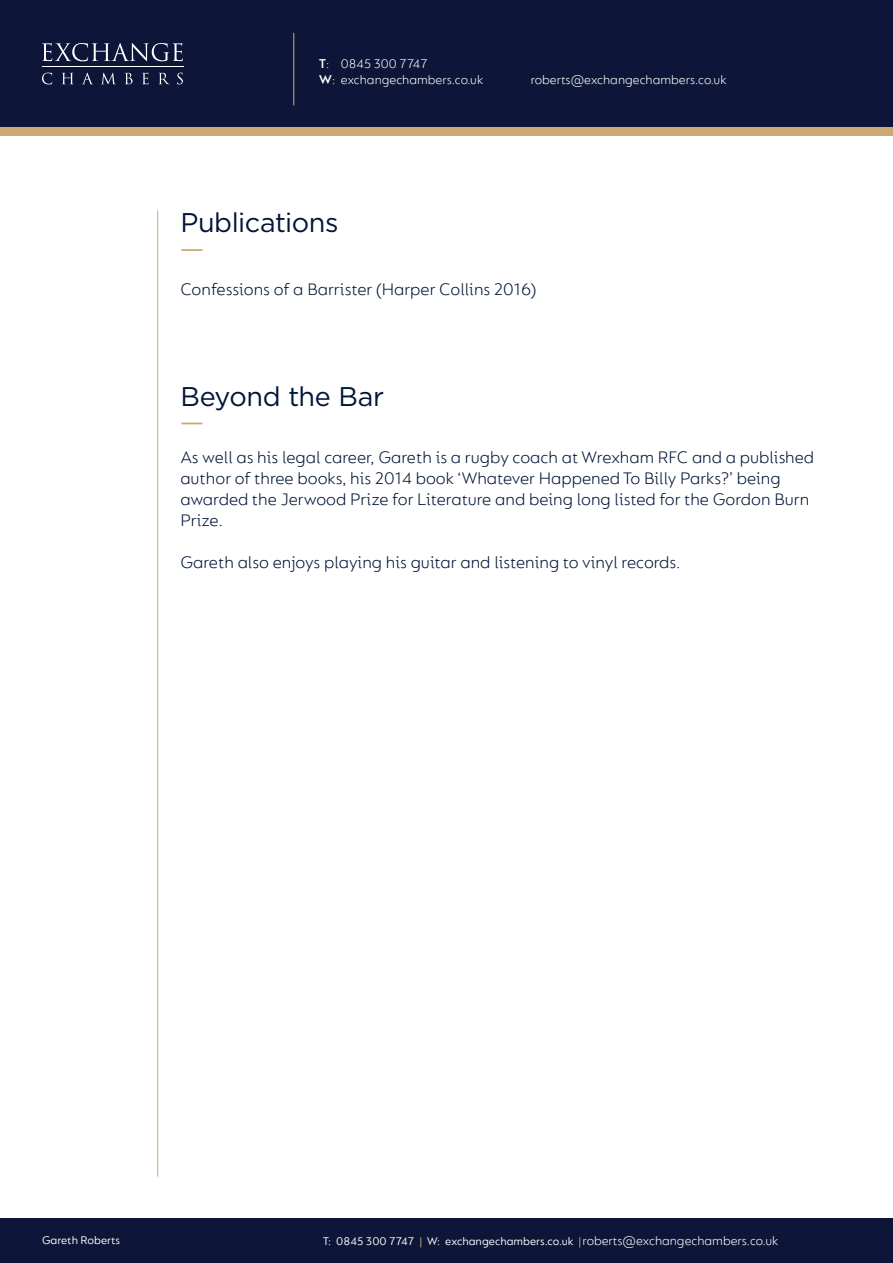
<style>
.page{position:relative;width:893px;height:1263px;background:#fff}
.page>*{position:absolute;margin:0;border:0;box-sizing:border-box;transform-origin:0 0}
.t1{font:27px "Gotham";letter-spacing:-.015em;color:#001537}
.t2{font:300 18px/21px "FS Lucas";color:#001537}
.t3{font:300 13.5px/16.2px "FS Lucas";color:#fff}
.t4{font:12px "FS Lucas";color:#fff}
.s1{font-weight:600}
.s2{color:#cbaa76}
</style>
<div class="page">
<div style="left:0;top:64px;width:893px;height:72px;background:#cbaa76"></div>
<div style="left:0;top:0;width:893px;height:127px;background:#0d1638"></div>
<div style="left:0;top:1219px;width:893px;height:44px;background:#0d1638"></div>
<hr style="left:42px;top:67px;width:142px;height:1px;background:#fff">
<svg style="left:42px;top:43px;width:141px;height:18px"></svg>
<svg style="left:42px;top:73px;width:10px;height:11px"></svg>
<svg style="left:62px;top:73px;width:11px;height:11px"></svg>
<svg style="left:82px;top:73px;width:11px;height:11px"></svg>
<svg style="left:102px;top:73px;width:13px;height:11px"></svg>
<svg style="left:125px;top:73px;width:8px;height:11px"></svg>
<svg style="left:142px;top:73px;width:7px;height:11px"></svg>
<svg style="left:159px;top:73px;width:10px;height:11px"></svg>
<svg style="left:177px;top:73px;width:6px;height:11px"></svg>
<hr style="left:293px;top:33px;width:1px;height:73px;background:#cbaa76">
<hr style="left:157px;top:211px;width:1px;height:966px;background:#cbaa76">
<hr style="left:181px;top:249px;width:21px;height:2px;background:#cbaa76">
<svg style="left:181px;top:423px;width:21px;height:1px"></svg>
<p class="t3" style="left:319px;top:55px;width:166px"><span class="s1">T</span>: 0845 300 7747<br><span class="s1">W</span>: exchangechambers.co.uk</p>
<p class="t3" style="left:531px;top:71px;width:197px">roberts@exchangechambers.co.uk</p>
<p class="t1" style="left:180px;top:205px;width:160px">Publications</p>
<p class="t2" style="left:180px;top:278px;width:357px">Confessions of a Barrister (Harper Collins 2016)</p>
<p class="t1" style="left:180px;top:379px;width:205px">Beyond the Bar</p>
<p class="t2" style="left:180px;top:446px;width:635px">As well as his legal career, Gareth is a rugby coach at Wrexham RFC and a published author of three books, his 2014 book ‘Whatever Happened To Billy Parks?’ being awarded the Jerwood Prize for Literature and being long listed for the Gordon Burn Prize.</p>
<p class="t2" style="left:180px;top:551px;width:501px">Gareth also enjoys playing his guitar and listening to vinyl records.</p>
<p class="t3" style="left:583px;top:1233px;width:197px">roberts@exchangechambers.co.uk</p>
<p class="t4" style="left:42px;top:1233px;width:79px">Gareth Roberts</p>
<p class="t4" style="left:323px;top:1235px;width:260px">T: 0845 300 7747 <span class="s2">|</span> W: exchangechambers.co.uk <span class="s2">|</span></p>
</div>
